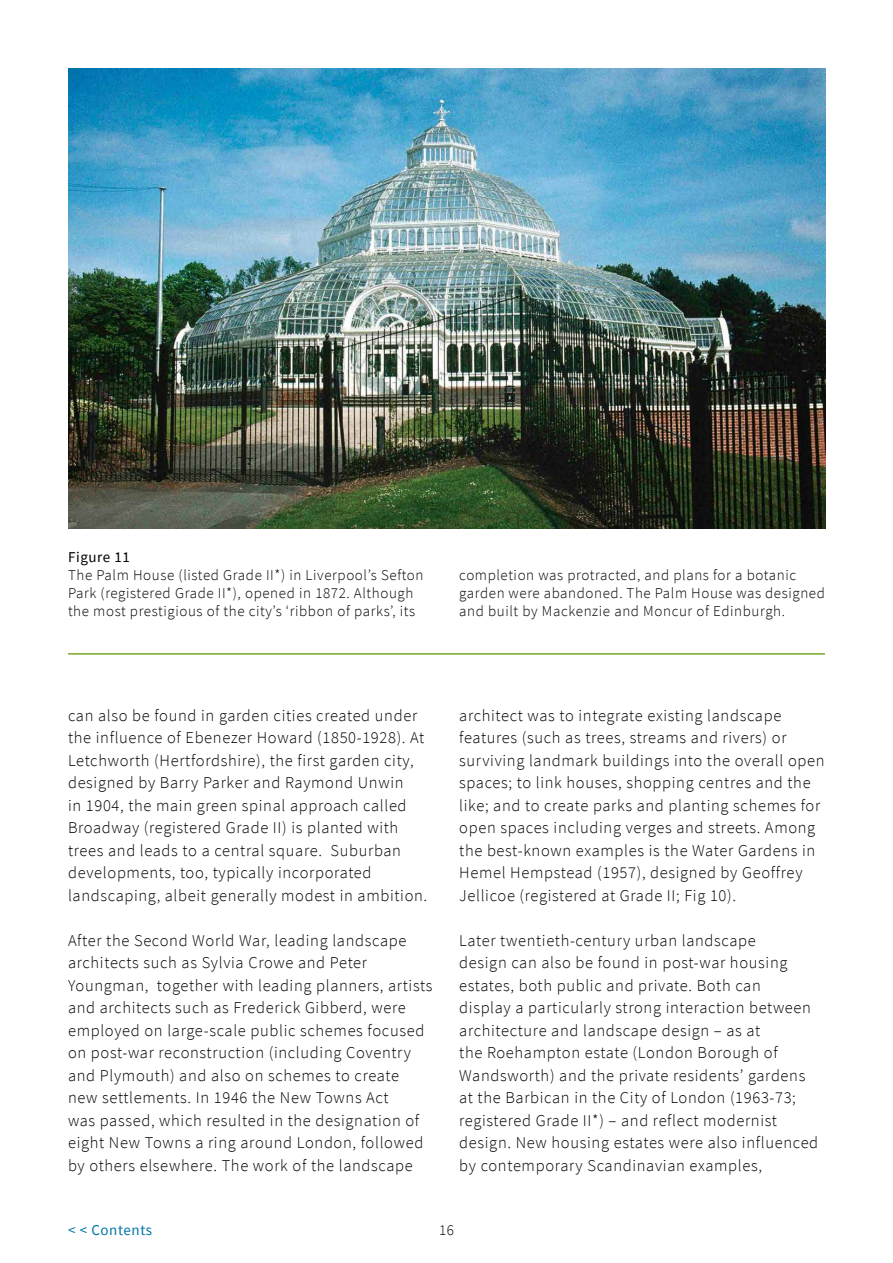
<style>
.page{position:relative;width:893px;height:1263px;background:#fff}
.page>*{position:absolute;margin:0;border:0;box-sizing:border-box;transform-origin:0 0}
.Body_text{font:300 16.5px/22.5px "Source Sans Pro";letter-spacing:.04em;color:#000}
.IMAGE_text{font:300 15px/18px "Source Sans Pro";letter-spacing:.04em;color:#000}
.t1{font:15px "Source Sans Pro";letter-spacing:.04em;color:#0075a7}
.IMAGE_heading{font:15px "Source Sans Pro";letter-spacing:.04em;color:#000}
</style>
<div class="page">
<hr style="left:68px;top:653px;width:757px;height:2px;background:#79a629">
<img style="left:68px;top:68px;width:758px;height:461px">
<p class="IMAGE_heading" style="left:68px;top:548px;width:64px">Figure 11</p>
<p class="IMAGE_text" style="left:68px;top:566px;width:357px">The Palm House (listed Grade II*) in Liverpool’s Sefton<br>Park (registered Grade II*), opened in 1872. Although the most prestigious of the city’s ‘ribbon of parks’, its</p>
<p class="IMAGE_text" style="left:459px;top:566px;width:367px">completion was protracted, and plans for a botanic garden were abandoned. The Palm House was designed and built by Mackenzie and Moncur of Edinburgh.</p>
<p class="Body_text" style="left:68px;top:704px;width:361px">can also be found in garden cities created under the influence of Ebenezer Howard (1850-1928). At Letchworth (Hertfordshire), the first garden city, designed by Barry Parker and Raymond Unwin<br>in 1904, the main green spinal approach called Broadway (registered Grade II) is planted with trees and leads to a central square. Suburban developments, too, typically incorporated landscaping, albeit generally modest in ambition.</p>
<p class="Body_text" style="left:68px;top:929px;width:366px">After the Second World War, leading landscape architects such as Sylvia Crowe and Peter Youngman, together with leading planners, artists and architects such as Frederick Gibberd, were employed on large-scale public schemes focused on post-war reconstruction (including Coventry and Plymouth) and also on schemes to create new settlements. In 1946 the New Towns Act<br>was passed, which resulted in the designation of eight New Towns a ring around London, followed by others elsewhere. The work of the landscape</p>
<p class="Body_text" style="left:459px;top:704px;width:367px">architect was to integrate existing landscape features (such as trees, streams and rivers) or surviving landmark buildings into the overall open spaces; to link houses, shopping centres and the like; and to create parks and planting schemes for open spaces including verges and streets. Among the best-known examples is the Water Gardens in Hemel Hempstead (1957), designed by Geoffrey Jellicoe (registered at Grade II; Fig 10).</p>
<p class="Body_text" style="left:459px;top:929px;width:360px">Later twentieth-century urban landscape<br>design can also be found in post-war housing estates, both public and private. Both can<br>display a particularly strong interaction between architecture and landscape design – as at<br>the Roehampton estate (London Borough of Wandsworth) and the private residents’ gardens at the Barbican in the City of London (1963-73; registered Grade II*) – and reflect modernist design. New housing estates were also influenced by contemporary Scandinavian examples,</p>
<p class="t1" style="left:68px;top:1220px;width:86px">&lt; &lt; Contents</p>
<p class="IMAGE_text" style="left:439px;top:1220px;width:16px">16</p>
</div>
